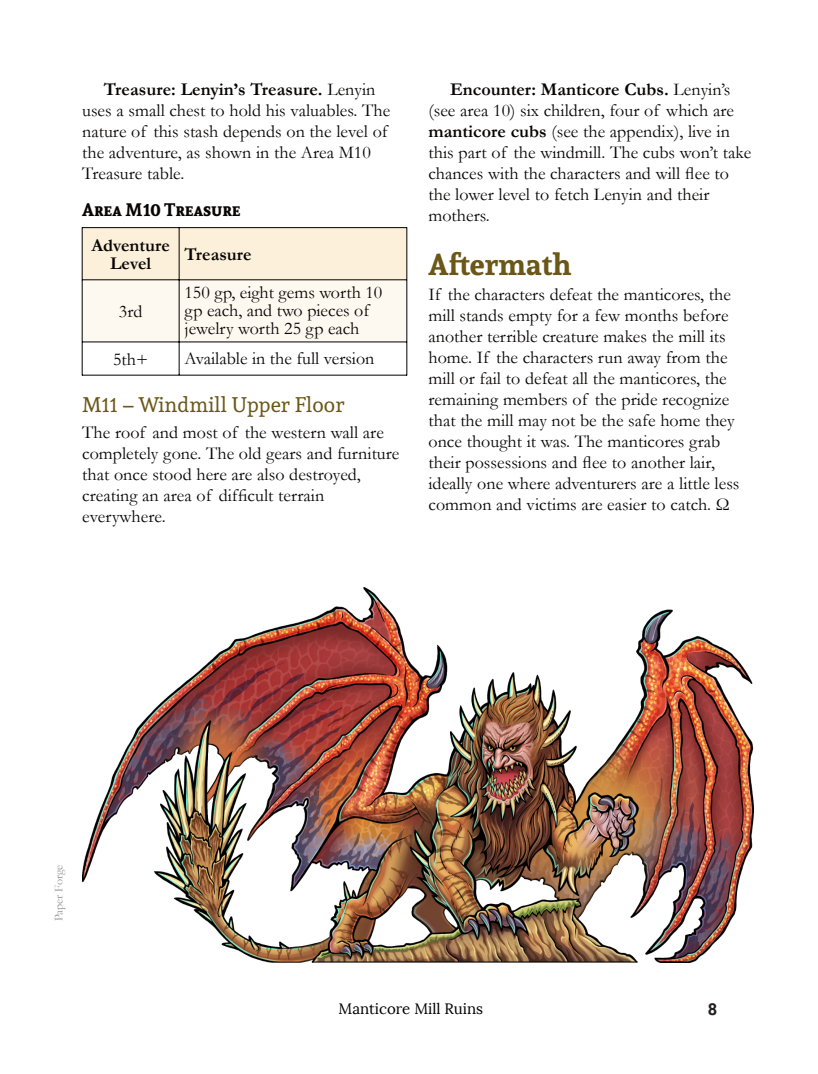
<style>
.page{position:relative;width:818px;height:1074px;background:#fff}
.page>*{position:absolute;margin:0;border:0;box-sizing:border-box;transform-origin:0 0}
.t1{font:700 30px "Andada";color:#6b5717}
.t2{font:21px "Andada";color:#6b5717}
.t3{font:18px/21px "Garamond";color:#070504}
.t4{font:700 18px/18px "Garamond";color:#070504;text-align:center}
.t5{font:700 18px "Andada SC";color:#070504}
.t6{font:700 16.5px "Roboto";color:#231f20}
.t7{font:15px "Lora";color:#000}
.t8{font:12px "Garamond";letter-spacing:.005em;color:#939598}
.s1{font-weight:700}
</style>
<div class="page">
<img style="left:82px;top:588px;width:670px;height:374px">
<div style="left:82px;top:228px;width:324px;height:52px;background:#fdf0da"></div>
<div style="left:82px;top:280px;width:324px;height:62px;background:#fef9f0"></div>
<hr style="left:82px;top:227px;width:1px;height:148px;background:#000">
<hr style="left:406px;top:227px;width:1px;height:148px;background:#000">
<hr style="left:179px;top:228px;width:1px;height:147px;background:#000">
<hr style="left:82px;top:227px;width:324px;height:1px;background:#000">
<hr style="left:82px;top:279px;width:324px;height:1px;background:#000">
<hr style="left:82px;top:341px;width:324px;height:1px;background:#000">
<hr style="left:82px;top:375px;width:324px;height:1px;background:#000">
<p class="t3" style="left:82px;top:81px;width:309px;text-indent:22px"><span class="s1">Treasure: Lenyin’s Treasure.</span> Lenyin uses a small chest to hold his valuables. The nature of this stash depends on the level of the adventure, as shown in the Area M10<br>Treasure table.</p>
<p class="t5" style="left:82px;top:197px;width:160px">Area M10 Treasure</p>
<p class="t4" style="left:91px;top:238px;width:80px">Adventure<br>Level</p>
<p class="t4" style="left:184px;top:247px;width:69px">Treasure</p>
<p class="t3" style="left:119px;top:303px;width:25px">3rd</p>
<p class="t3" style="left:184px;top:285px;width:199px;line-height:18px">150 gp, eight gems worth 10 gp each, and two pieces of jewelry worth 25 gp each</p>
<p class="t3" style="left:113px;top:351px;width:36px">5th+</p>
<p class="t3" style="left:184px;top:349px;width:191px">Available in the full version</p>
<p class="t2" style="left:82px;top:390px;width:263px">M11 – Windmill Upper Floor</p>
<p class="t3" style="left:82px;top:423px;width:318px">The roof and most of the western wall are completely gone. The old gears and furniture that once stood here are also destroyed, creating an area of difficult terrain everywhere.</p>
<p class="t3" style="left:428px;top:81px;width:324px;text-indent:22px"><span class="s1">Encounter: Manticore Cubs.</span> Lenyin’s (see area 10) six children, four of which are <span class="s1">manticore cubs</span> (see the appendix), live in this part of the windmill. The cubs won’t take chances with the characters and will flee to the lower level to fetch Lenyin and their mothers.</p>
<h1 class="t1" style="left:428px;top:244px;width:144px">Aftermath</h1>
<p class="t3" style="left:428px;top:286px;width:312px">If the characters defeat the manticores, the mill stands empty for a few months before another terrible creature makes the mill its home. If the characters run away from the mill or fail to defeat all the manticores, the remaining members of the pride recognize that the mill may not be the safe home they once thought it was. The manticores grab their possessions and flee to another lair, ideally one where adventurers are a little less common and victims are easier to catch. Ω</p>
<p class="t8" style="left:55px;top:921px;width:58px;rotate:-90deg">Paper Forge</p>
<p class="t7" style="left:338px;top:1000px;width:146px">Manticore Mill Ruins</p>
<p class="t6" style="left:707px;top:1002px;width:11px">8</p>
</div>
